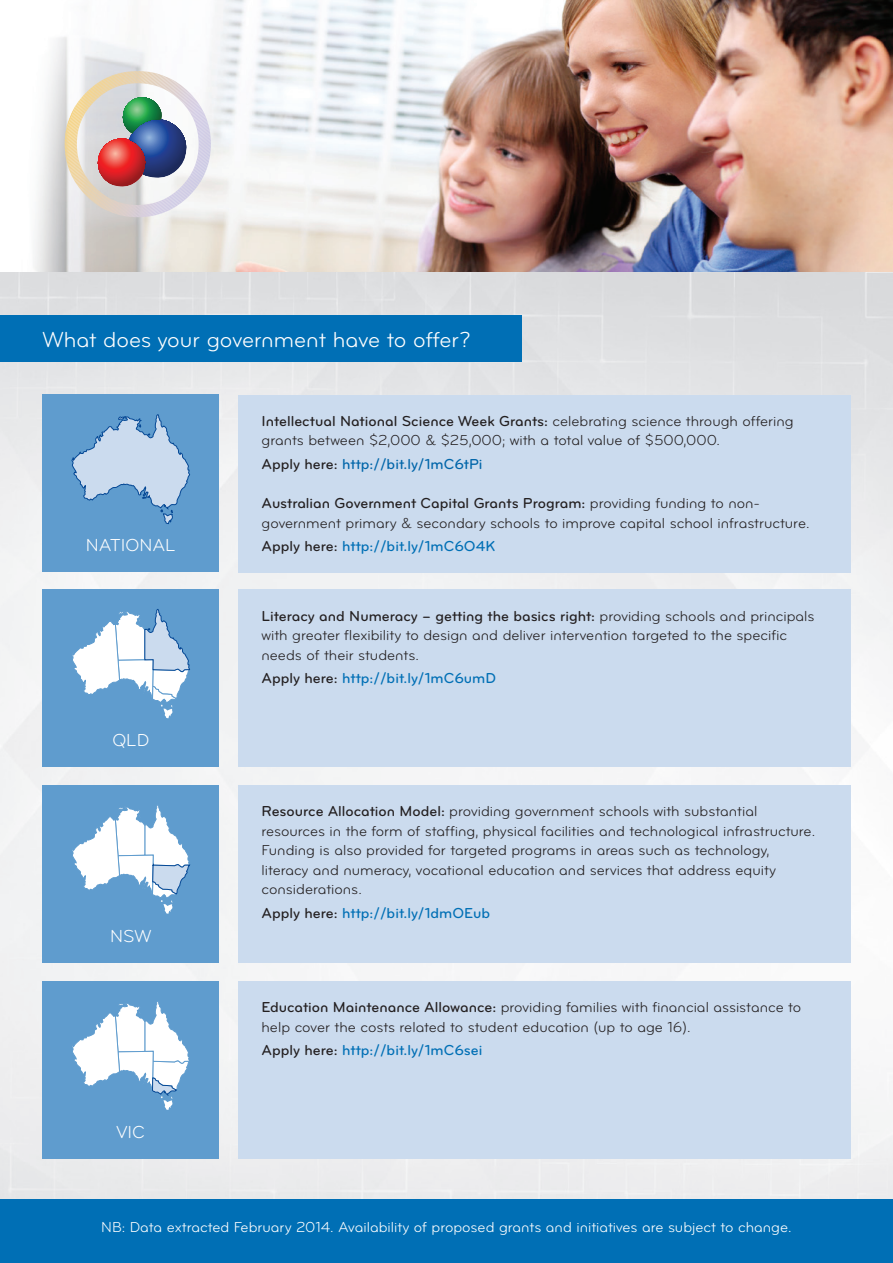
<style>
.page{position:relative;width:893px;height:1263px;background:#fff}
.page>*{position:absolute;margin:0;border:0;box-sizing:border-box;transform-origin:0 0}
.t1{font:22.5px "Bryant Regular Alternate";color:#fff}
.t2{font:18px "Bryant Regular Alternate";color:#fff}
.t3{font:15px/19.5px "Bryant Regular Alternate";color:#231f20}
.t4{font:15px "Bryant Medium Alternate";color:#231f20}
.t5{font:15px "Bryant Medium Alternate";color:#006fb5}
.t6{font:15px "Bryant Regular Alternate";color:#fff}
.t7{font:15px "Bryant Medium Alternate";color:#0065a9}
.s1{font-family:"Bryant Regular Alternate"}
.s2{color:#231f20}
.s3{font-family:"Bryant Medium Alternate"}
</style>
<div class="page">
<img style="left:0;top:0;width:893px;height:1199px">
<svg style="left:65px;top:71px;width:87px;height:146px;background:#cdb9b0"></svg>
<div style="left:0;top:1199px;width:893px;height:64px;background:#006fb5"></div>
<div style="left:43px;top:394px;width:176px;height:178px;background:#5f9cce"></div>
<div style="left:43px;top:589px;width:176px;height:178px;background:#5f9cce"></div>
<div style="left:43px;top:784px;width:176px;height:178px;background:#5f9cce"></div>
<div style="left:43px;top:981px;width:176px;height:178px;background:#5f9cce"></div>
<div style="left:238px;top:395px;width:612px;height:177px;background:#cbdbee"></div>
<div style="left:238px;top:590px;width:612px;height:177px;background:#cbdbee"></div>
<div style="left:238px;top:785px;width:612px;height:177px;background:#cbdbee"></div>
<div style="left:238px;top:981px;width:612px;height:178px;background:#cbdbee"></div>
<div style="left:0;top:315px;width:522px;height:46px;background:#006fb5"></div>
<svg style="left:71px;top:416px;width:81px;height:88px"></svg>
<svg style="left:152px;top:0;width:143px;height:1091px"></svg>
<svg style="left:72px;top:608px;width:118px;height:110px"></svg>
<svg style="left:72px;top:804px;width:118px;height:110px"></svg>
<svg style="left:72px;top:1000px;width:118px;height:110px"></svg>
<h1 class="t1" style="left:43px;top:326px;width:429px">What does your government have to offer?</h1>
<p class="t2" style="left:86px;top:535px;width:91px">NATIONAL</p>
<p class="t2" style="left:112px;top:729px;width:38px">QLD</p>
<p class="t2" style="left:110px;top:925px;width:43px">NSW</p>
<p class="t2" style="left:117px;top:1121px;width:30px">VIC</p>
<p class="t4" style="left:261px;top:412px;width:534px">Intellectual National Science Week Grants: <span class="s1">celebrating science through offering</span></p>
<p class="t3" style="left:261px;top:431px;width:460px">grants between $2,000 &amp; $25,000; with a total value of $500,000.</p>
<p class="t7" style="left:261px;top:455px;width:223px"><span class="s2">Apply here:</span> http://bit.ly/1mC6tPi</p>
<p class="t4" style="left:261px;top:494px;width:500px">Australian Government Capital Grants Program: <span class="s1">providing funding to non-</span></p>
<p class="t3" style="left:261px;top:513px;width:550px">government primary &amp; secondary schools to improve capital school infrastructure.</p>
<p class="t5" style="left:261px;top:537px;width:235px"><span class="s2">Apply here:</span> http://bit.ly/1mC6O4K</p>
<p class="t4" style="left:261px;top:606px;width:555px">Literacy and Numeracy – getting the basics right: <span class="s1">providing schools and principals</span></p>
<p class="t3" style="left:261px;top:625px;width:527px">with greater flexibility to design and deliver intervention targeted to the specific needs of their students.</p>
<p class="t5" style="left:261px;top:669px;width:236px"><span class="s2">Apply here:</span> http://bit.ly/1mC6umD</p>
<p class="t3" style="left:261px;top:801px;width:555px"><span class="s3">Resource Allocation Model:</span> providing government schools with substantial resources in the form of staffing, physical facilities and technological infrastructure.<br>Funding is also provided for targeted programs in areas such as technology, literacy and numeracy, vocational education and services that address equity considerations.</p>
<p class="t5" style="left:261px;top:903px;width:230px"><span class="s2">Apply here:</span> http://bit.ly/1dmOEub</p>
<p class="t3" style="left:261px;top:997px;width:541px"><span class="s3">Education Maintenance Allowance:</span> providing families with financial assistance to help cover the costs related to student education (up to age 16).</p>
<p class="t5" style="left:261px;top:1041px;width:222px"><span class="s2">Apply here:</span> http://bit.ly/1mC6sei</p>
<p class="t6" style="left:101px;top:1218px;width:692px">NB: Data extracted February 2014. Availability of proposed grants and initiatives are subject to change.</p>
</div>
